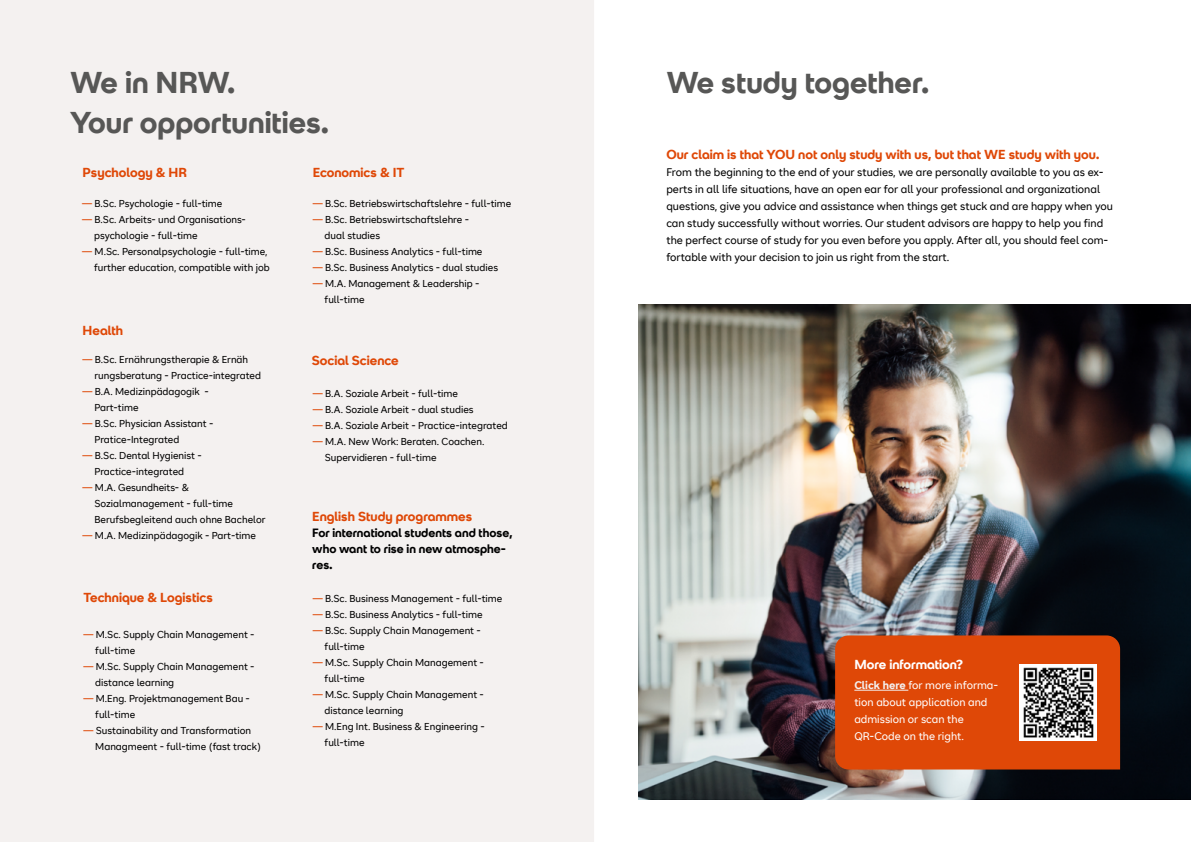
<style>
.page{position:relative;width:1191px;height:842px;background:#fff}
.page>*{position:absolute;margin:0;border:0;box-sizing:border-box;transform-origin:0 0}
.t1{font:700 30px/40px "SRH Headline";color:#575756}
.t2{font:700 13px "SRH Headline";color:#df4807}
.t3{font:700 13px "SRH Headline";color:#fff}
.t4{font:700 12px/16px "SRH Headline";color:#000}
.t5{font:11px/17px "SRH Text";color:#000}
.t6{font:11px/17px "SRH Text";color:#fff}
.t7{font:10px/16px "SRH Text";color:#000}
.s1{color:#df4807}
.s2{font-weight:700;color:#f4f1f0}
</style>
<div class="page">
<div style="left:0;top:0;width:594px;height:842px;background:#f4f1f0"></div>
<img style="left:638px;top:305px;width:553px;height:495px">
<div style="left:835px;top:635px;width:285px;height:134px;background:#df4807"></div>
<hr style="left:854px;top:690px;width:54px;height:1px;background:#f4f1f0">
<div style="left:1019px;top:664px;width:78px;height:77px;background:#fff"></div>
<img style="left:1023px;top:667px;width:71px;height:71px">
<h1 class="t1" style="left:70px;top:62px;width:261px">We in NRW.<br>Your opportunities.</h1>
<h2 class="t2" style="left:83px;top:165px;width:106px">Psychology &amp; HR</h2>
<p class="t7" style="left:82px;top:196px;width:142px"><span class="s1">—</span> B.Sc. Psychologie - full-time</p>
<p class="t7" style="left:94px;top:212px;width:153px;text-indent:-12px"><span class="s1">—</span> B.Sc. Arbeits- und Organisations&shy;psychologie - full-time</p>
<p class="t7" style="left:82px;top:244px;width:189px;text-align:right"><span class="s1">—</span> M.Sc. Personalpsychologie - full-time, further education, compatible with job</p>
<h2 class="t2" style="left:83px;top:323px;width:42px">Health</h2>
<p class="t7" style="left:94px;top:351px;width:168px;text-indent:-12px"><span class="s1">—</span> B.Sc. Ernährungstherapie &amp; Ernäh rungsberatung - Practice-integrated</p>
<p class="t7" style="left:94px;top:383px;width:116px;text-indent:-12px"><span class="s1">—</span> B.A. Medizinpädagogik -<br>Part-time</p>
<p class="t7" style="left:94px;top:415px;width:121px;text-indent:-12px"><span class="s1">—</span> B.Sc. Physician Assistant -<br>Pratice-Integrated</p>
<p class="t7" style="left:83px;top:447px;width:121px;text-align:center"><span class="s1">—</span> B.Sc. Dental Hygienist -<br>Practice-integrated</p>
<p class="t7" style="left:94px;top:479px;width:173px;text-indent:-12px"><span class="s1">—</span> M.A. Gesundheits- &amp;<br>Sozialmanagement - full-time<br>Berufsbegleitend auch ohne Bachelor</p>
<p class="t7" style="left:83px;top:527px;width:175px"><span class="s1">—</span> M.A. Medizinpädagogik - Part-time</p>
<h2 class="t2" style="left:83px;top:590px;width:131px">Technique &amp; Logistics</h2>
<p class="t7" style="left:95px;top:626px;width:161px;text-indent:-12px"><span class="s1">—</span> M.Sc. Supply Chain Management - full-time</p>
<p class="t7" style="left:95px;top:658px;width:161px;text-indent:-12px"><span class="s1">—</span> M.Sc. Supply Chain Management - distance learning</p>
<p class="t7" style="left:95px;top:690px;width:156px;text-indent:-12px"><span class="s1">—</span> M.Eng. Projektmanagement Bau - full-time</p>
<p class="t7" style="left:95px;top:722px;width:167px;text-indent:-12px"><span class="s1">—</span> Sustainability and Transformation<br>Managmeent - full-time (fast track)</p>
<h2 class="t2" style="left:313px;top:165px;width:93px">Economics &amp; IT</h2>
<p class="t7" style="left:313px;top:196px;width:200px"><span class="s1">—</span> B.Sc. Betriebswirtschaftslehre - full-time</p>
<p class="t7" style="left:325px;top:212px;width:146px;text-indent:-12px"><span class="s1">—</span> B.Sc. Betriebswirtschaftslehre - dual studies</p>
<p class="t7" style="left:313px;top:244px;width:171px"><span class="s1">—</span> B.Sc. Business Analytics - full-time</p>
<p class="t7" style="left:313px;top:260px;width:187px"><span class="s1">—</span> B.Sc. Business Analytics - dual studies</p>
<p class="t7" style="left:325px;top:276px;width:156px;text-indent:-12px"><span class="s1">—</span> M.A. Management &amp; Leadership - full-time</p>
<h2 class="t2" style="left:312px;top:353px;width:89px">Social Science</h2>
<p class="t7" style="left:313px;top:386px;width:147px"><span class="s1">—</span> B.A. Soziale Arbeit - full-time</p>
<p class="t7" style="left:313px;top:402px;width:162px"><span class="s1">—</span> B.A. Soziale Arbeit - dual studies</p>
<p class="t7" style="left:313px;top:418px;width:196px"><span class="s1">—</span> B.A. Soziale Arbeit - Practice-integrated</p>
<p class="t7" style="left:325px;top:434px;width:161px;text-indent:-12px"><span class="s1">—</span> M.A. New Work: Beraten. Coachen.<br>Supervidieren - full-time</p>
<h2 class="t2" style="left:312px;top:509px;width:161px">English Study programmes</h2>
<p class="t4" style="left:312px;top:525px;width:202px">For international students and those, who want to rise in new atmosphe&shy;res.</p>
<p class="t7" style="left:313px;top:591px;width:191px"><span class="s1">—</span> B.Sc. Business Management - full-time</p>
<p class="t7" style="left:313px;top:607px;width:171px"><span class="s1">—</span> B.Sc. Business Analytics - full-time</p>
<p class="t7" style="left:325px;top:623px;width:158px;text-indent:-12px"><span class="s1">—</span> B.Sc. Supply Chain Management - full-time</p>
<p class="t7" style="left:325px;top:655px;width:161px;text-indent:-12px"><span class="s1">—</span> M.Sc. Supply Chain Management - full-time</p>
<p class="t7" style="left:325px;top:687px;width:161px;text-indent:-12px"><span class="s1">—</span> M.Sc. Supply Chain Management - distance learning</p>
<p class="t7" style="left:325px;top:719px;width:161px;text-indent:-12px"><span class="s1">—</span> M.Eng Int. Business &amp; Engineering - full-time</p>
<h1 class="t1" style="left:666px;top:62px;width:265px">We study together.</h1>
<h2 class="t2" style="left:666px;top:147px;width:435px">Our claim is that YOU not only study with us, but that WE study with you.</h2>
<p class="t5" style="left:666px;top:164px;width:448px">From the beginning to the end of your studies, we are personally available to you as ex&shy;perts in all life situations, have an open ear for all your professional and organizational questions, give you advice and assistance when things get stuck and are happy when you can study successfully without worries. Our student advisors are happy to help you find the perfect course of study for you even before you apply. After all, you should feel com&shy;fortable with your decision to join us right from the start.</p>
<h2 class="t3" style="left:854px;top:657px;width:110px">More information?</h2>
<p class="t6" style="left:854px;top:677px;width:145px"><span class="s2">Click here</span> for more informa&shy;tion about application and admission or scan the<br>QR-Code on the right.</p>
</div>
